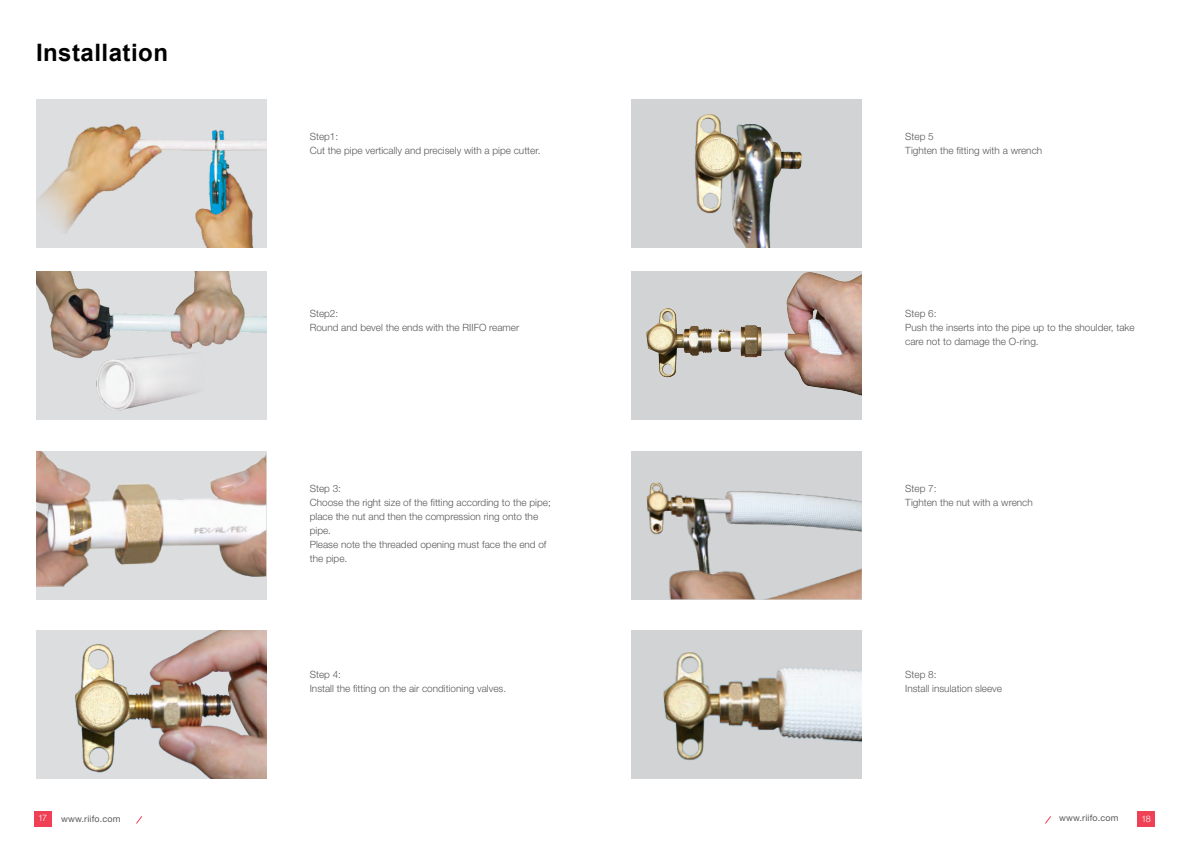
<style>
.page{position:relative;width:1191px;height:842px;background:#fff}
.page>*{position:absolute;margin:0;border:0;box-sizing:border-box;transform-origin:0 0}
.t1{font:700 24px "Arial";letter-spacing:.02em;color:#000}
.t2{font:300 10px/14px "Helvetica Neue";color:#58585b}
.t3{font:9px "Helvetica Neue";letter-spacing:.02em;color:#58585b}
.t4{font:300 9px "Helvetica Neue";color:#fff}
</style>
<div class="page">
<svg style="left:136px;top:816px;width:7px;height:8px"></svg>
<div style="left:34px;top:811px;width:17px;height:16px;background:#ef4055"></div>
<svg style="left:1045px;top:816px;width:6px;height:8px"></svg>
<div style="left:1137px;top:811px;width:17px;height:16px;background:#ef4055"></div>
<div style="left:36px;top:99px;width:230px;height:149px;background:#dddee0"></div>
<img style="left:38px;top:124px;width:228px;height:124px">
<div style="left:36px;top:271px;width:230px;height:149px;background:#dddee0"></div>
<img style="left:36px;top:271px;width:230px;height:139px">
<div style="left:36px;top:451px;width:230px;height:148px;background:#dcddde"></div>
<img style="left:36px;top:451px;width:230px;height:136px">
<img style="left:36px;top:630px;width:230px;height:149px">
<img style="left:631px;top:99px;width:230px;height:149px">
<div style="left:631px;top:271px;width:230px;height:149px;background:#d1d3d4"></div>
<img style="left:646px;top:272px;width:215px;height:124px">
<div style="left:631px;top:451px;width:230px;height:148px;background:#d1d3d4"></div>
<img style="left:646px;top:482px;width:215px;height:117px">
<img style="left:631px;top:630px;width:230px;height:149px">
<h1 class="t1" style="left:36px;top:36px;width:133px">Installation</h1>
<p class="t2" style="left:310px;top:130px;width:232px">Step1:<br>Cut the pipe vertically and precisely with a pipe cutter.</p>
<p class="t2" style="left:310px;top:306px;width:211px">Step2:<br>Round and bevel the ends with the RIIFO reamer</p>
<p class="t2" style="left:310px;top:481px;width:242px">Step 3:<br>Choose the right size of the fitting according to the pipe; place the nut and then the compression ring onto the pipe.<br>Please note the threaded opening must face the end of the pipe.</p>
<p class="t2" style="left:310px;top:667px;width:198px">Step 4:<br>Install the fitting on the air conditioning valves.</p>
<p class="t2" style="left:905px;top:130px;width:138px">Step 5<br>Tighten the fitting with a wrench</p>
<p class="t2" style="left:905px;top:306px;width:231px">Step 6:<br>Push the inserts into the pipe up to the shoulder, take care not to damage the O-ring.</p>
<p class="t2" style="left:905px;top:481px;width:129px">Step 7:<br>Tighten the nut with a wrench</p>
<p class="t2" style="left:905px;top:667px;width:98px">Step 8:<br>Install insulation sleeve</p>
<p class="t4" style="left:38px;top:813px;width:11px">17</p>
<p class="t3" style="left:61px;top:813px;width:61px">www.riifo.com</p>
<p class="t3" style="left:1059px;top:812px;width:61px">www.riifo.com</p>
<p class="t4" style="left:1141px;top:813px;width:11px">18</p>
</div>
